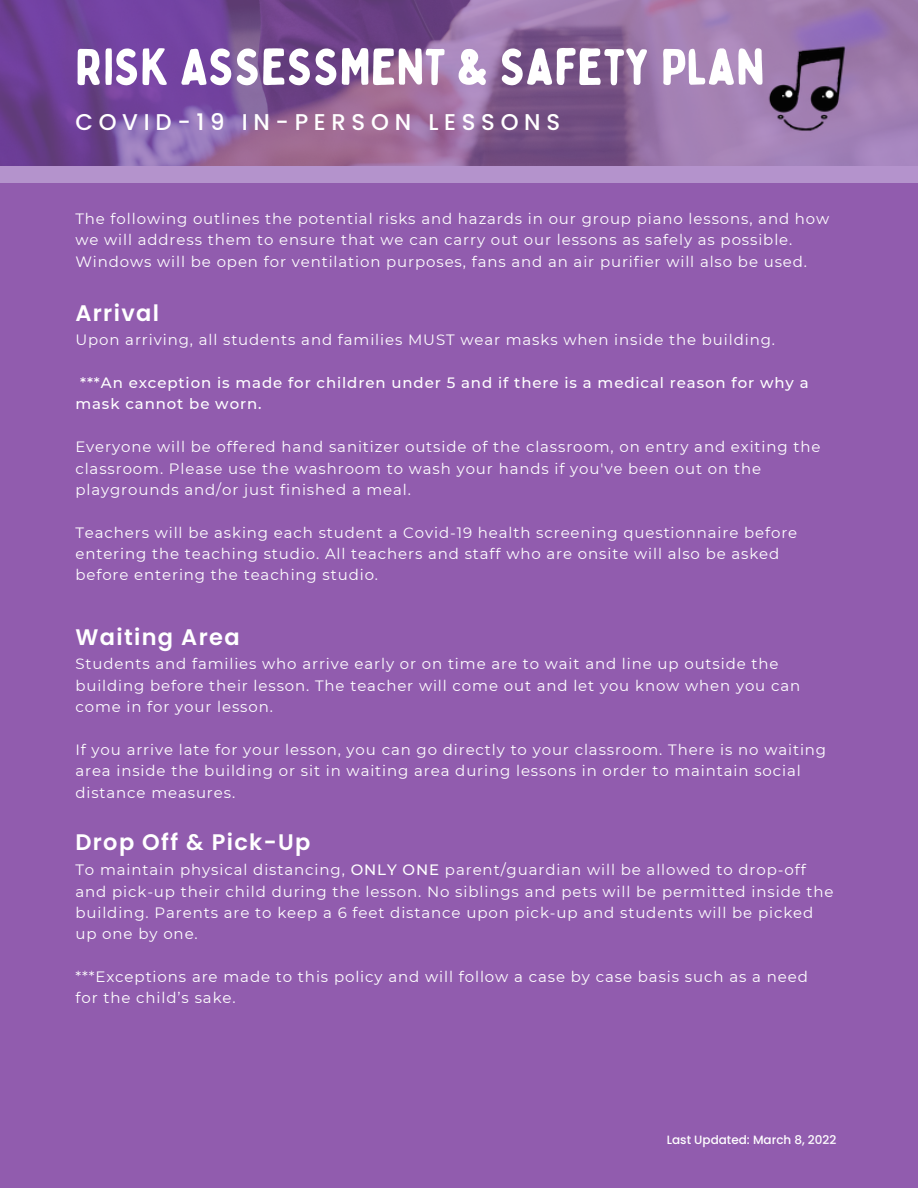
<style>
.page{position:relative;width:918px;height:1188px;background:#915cae}
.page>*{position:absolute;margin:0;border:0;box-sizing:border-box;transform-origin:0 0}
.t1{font:51.3px "Bobby Jones Soft";color:#fff}
.t2{font:500 22.8px "Poppins";letter-spacing:.25em;color:#fff}
.t3{font:600 22.5px "Poppins";letter-spacing:.06em;color:#fff}
.t4{font:15px/21.3px "Montserrat";letter-spacing:.06em;color:#fff}
.t5{font:500 15px/21.3px "Montserrat";letter-spacing:.06em;color:#fff}
.t6{font:500 12px "Poppins";color:#fff}
.s1{font-weight:500}
</style>
<div class="page">
<img style="left:0;top:0;width:918px;height:167px">
<div style="left:0;top:167px;width:918px;height:15px;background:#b493cc"></div>
<img style="left:763px;top:44px;width:84px;height:91px">
<p class="t1" style="left:75px;top:35px;width:691px">RISK ASSESSMENT &amp; SAFETY PLAN</p>
<p class="t2" style="left:75px;top:106px;width:486px">COVID-19 IN-PERSON LESSONS</p>
<p class="t4" style="left:75px;top:208px;width:755px">The following outlines the potential risks and hazards in our group piano lessons, and how we will address them to ensure that we can carry out our lessons as safely as possible.<br>Windows will be open for ventilation purposes, fans and an air purifier will also be used.</p>
<p class="t3" style="left:75px;top:297px;width:85px">Arrival</p>
<p class="t4" style="left:75px;top:329px;width:701px">Upon arriving, all students and families MUST wear masks when inside the building.</p>
<p class="t5" style="left:75px;top:372px;width:735px;text-indent:5px">***An exception is made for children under 5 and if there is a medical reason for why a mask cannot be worn.</p>
<p class="t4" style="left:75px;top:436px;width:747px">Everyone will be offered hand sanitizer outside of the classroom, on entry and exiting the classroom. Please use the washroom to wash your hands if you've been out on the playgrounds and/or just finished a meal.</p>
<p class="t4" style="left:75px;top:522px;width:723px">Teachers will be asking each student a Covid-19 health screening questionnaire before entering the teaching studio. All teachers and staff who are onsite will also be asked before entering the teaching studio.</p>
<p class="t3" style="left:75px;top:621px;width:166px">Waiting Area</p>
<p class="t4" style="left:75px;top:653px;width:726px">Students and families who arrive early or on time are to wait and line up outside the building before their lesson. The teacher will come out and let you know when you can come in for your lesson.</p>
<p class="t4" style="left:75px;top:739px;width:752px">If you arrive late for your lesson, you can go directly to your classroom. There is no waiting area inside the building or sit in waiting area during lessons in order to maintain social distance measures.</p>
<p class="t3" style="left:75px;top:827px;width:237px">Drop Off &amp; Pick-Up</p>
<p class="t4" style="left:75px;top:859px;width:760px">To maintain physical distancing, <span class="s1">ONLY ONE</span> parent/guardian will be allowed to drop-off and pick-up their child during the lesson. No siblings and pets will be permitted inside the building. Parents are to keep a 6 feet distance upon pick-up and students will be picked up one by one.</p>
<p class="t4" style="left:75px;top:966px;width:734px">***Exceptions are made to this policy and will follow a case by case basis such as a need for the child’s sake.</p>
<p class="t6" style="left:667px;top:1131px;width:171px">Last Updated: March 8, 2022</p>
</div>
